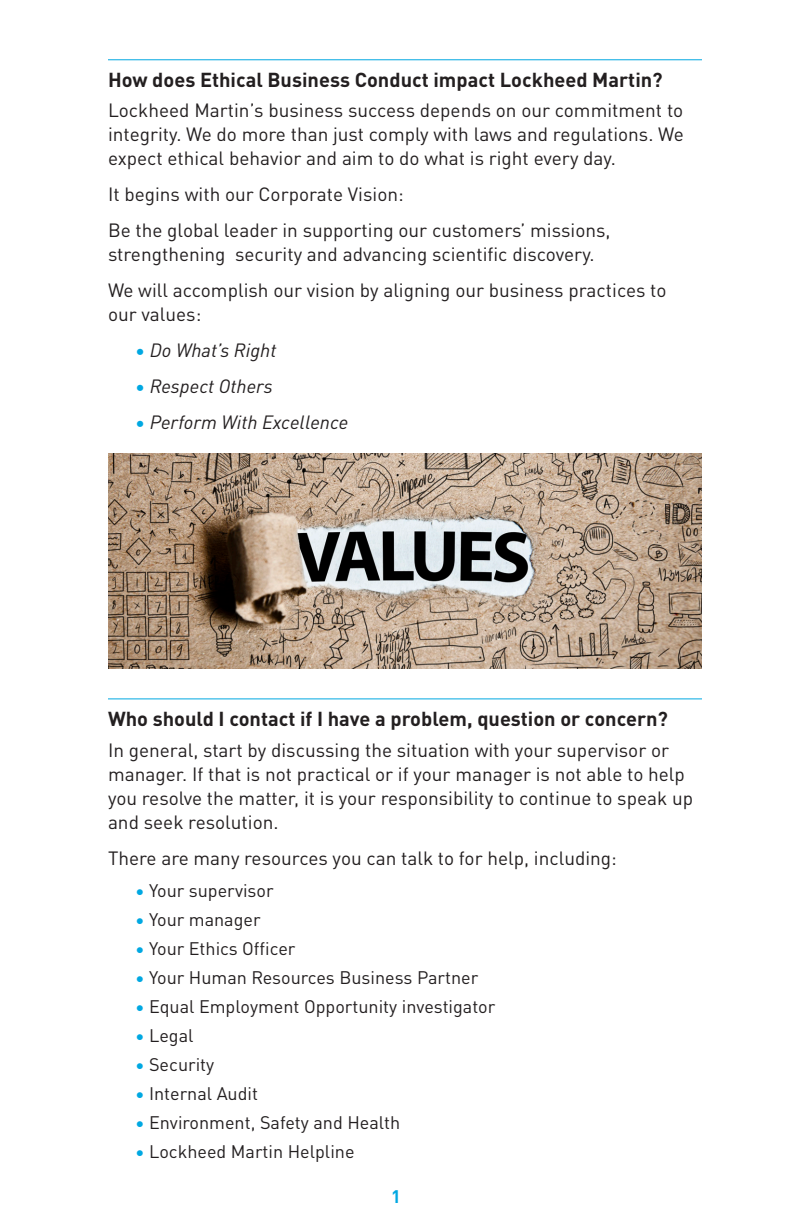
<style>
.page{position:relative;width:792px;height:1224px;background:#fff}
.page>*{position:absolute;margin:0;border:0;box-sizing:border-box;transform-origin:0 0}
.Question_with_rule_above{font:700 20px "DINOT";color:#231f20}
.t1{font:19px/24px "DINOT";color:#231f20}
.t2{font:italic 19px "DINOT";color:#231f20}
.t3{font:18px "DINOT";color:#231f20}
.t4{font:700 18px "DINOT";color:#00a8e2}
.s1{font-style:normal;color:#00a8e2}
.s2{color:#00a8e2}
</style>
<div class="page">
<hr style="left:108px;top:59px;width:594px;height:1px;background:#00a8e2">
<hr style="left:108px;top:698px;width:594px;height:1px;background:#00a8e2">
<img style="left:108px;top:454px;width:594px;height:214px">
<p class="Question_with_rule_above" style="left:108px;top:64px;width:556px">How does Ethical Business Conduct impact Lockheed Martin?</p>
<p class="t1" style="left:108px;top:97px;width:577px;text-align:justify">Lockheed Martin’s business success depends on our commitment to integrity. We do more than just comply with laws and regulations. We expect ethical behavior and aim to do what is right every day.</p>
<p class="t1" style="left:108px;top:181px;width:297px">It begins with our Corporate Vision:</p>
<p class="t1" style="left:108px;top:217px;width:504px">Be the global leader in supporting our customers’ missions, strengthening security and advancing scientific discovery.</p>
<p class="t1" style="left:108px;top:277px;width:560px">We will accomplish our vision by aligning our business practices to our values:</p>
<p class="t2" style="left:135px;top:336px;width:143px"><span class="s1">•</span> Do What’s Right</p>
<p class="t2" style="left:135px;top:372px;width:139px"><span class="s1">•</span> Respect Others</p>
<p class="t2" style="left:135px;top:408px;width:215px"><span class="s1">•</span> Perform With Excellence</p>
<p class="Question_with_rule_above" style="left:108px;top:704px;width:562px">Who should I contact if I have a problem, question or concern?</p>
<p class="t1" style="left:108px;top:736px;width:587px">In general, start by discussing the situation with your supervisor or manager. If that is not practical or if your manager is not able to help you resolve the matter, it is your responsibility to continue to speak up and seek resolution.</p>
<p class="t1" style="left:108px;top:844px;width:510px">There are many resources you can talk to for help, including:</p>
<p class="t3" style="left:135px;top:876px;width:140px"><span class="s2">•</span> Your supervisor</p>
<p class="t3" style="left:135px;top:905px;width:127px"><span class="s2">•</span> Your manager</p>
<p class="t3" style="left:135px;top:934px;width:162px"><span class="s2">•</span> Your Ethics Officer</p>
<p class="t3" style="left:135px;top:963px;width:345px"><span class="s2">•</span> Your Human Resources Business Partner</p>
<p class="t3" style="left:135px;top:992px;width:362px"><span class="s2">•</span> Equal Employment Opportunity investigator</p>
<p class="t3" style="left:135px;top:1021px;width:60px"><span class="s2">•</span> Legal</p>
<p class="t3" style="left:135px;top:1050px;width:81px"><span class="s2">•</span> Security</p>
<p class="t3" style="left:135px;top:1079px;width:125px"><span class="s2">•</span> Internal Audit</p>
<p class="t3" style="left:135px;top:1108px;width:267px"><span class="s2">•</span> Environment, Safety and Health</p>
<p class="t3" style="left:135px;top:1137px;width:221px"><span class="s2">•</span> Lockheed Martin Helpline</p>
<p class="t4" style="left:391px;top:1182px;width:11px">1</p>
</div>
